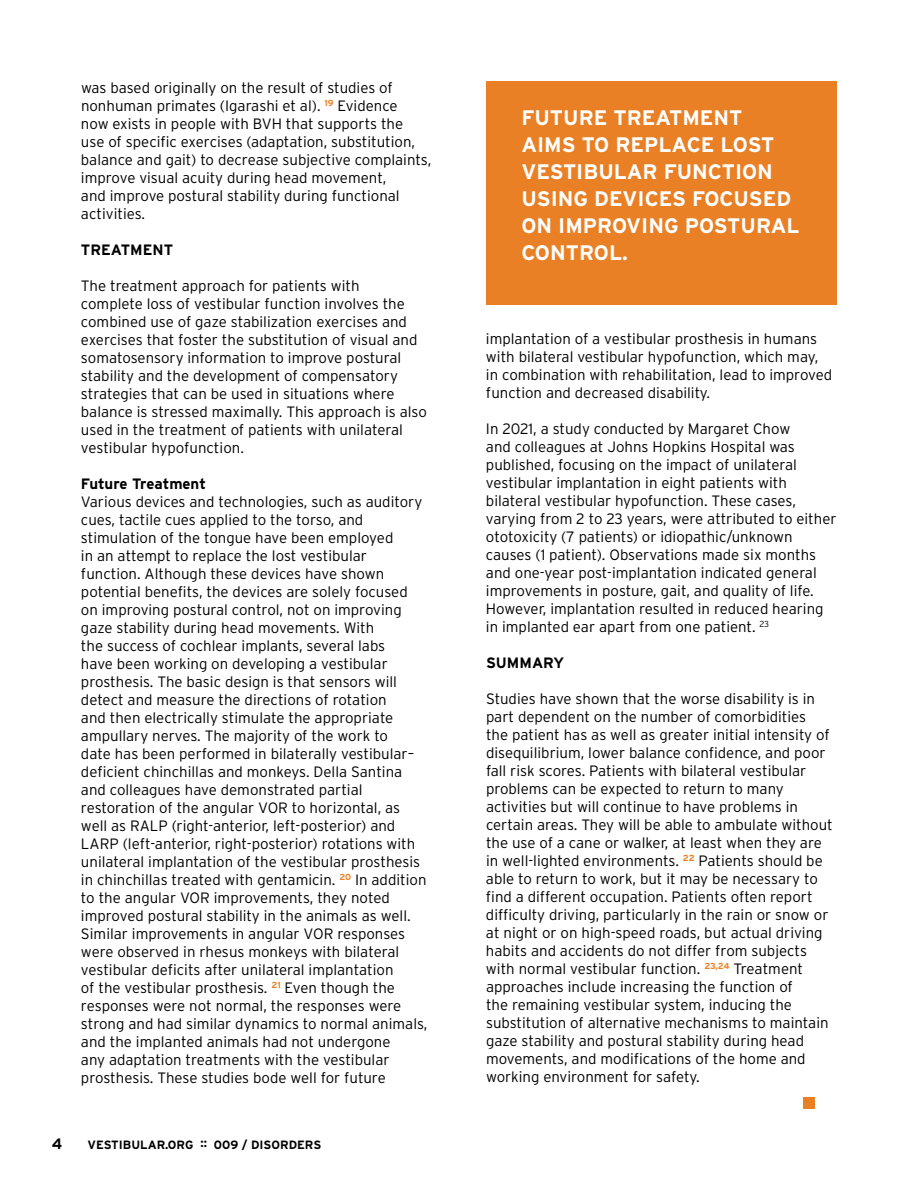
<style>
.page{position:relative;width:918px;height:1188px;background:#fff}
.page>*{position:absolute;margin:0;border:0;box-sizing:border-box;transform-origin:0 0}
.t1{font:700 21px/27px "Interstate";color:#fff}
.t2{font:300 15px/18px "Interstate";color:#000}
.t3{font:700 15px "Interstate";color:#000}
.t4{font:700 12px "Interstate";color:#000}
</style>
<div class="page">
<div style="left:486px;top:81px;width:351px;height:224px;background:#ea8025"></div>
<div style="left:803px;top:1097px;width:12px;height:12px;background:#ea8025"></div>
<p class="t2" style="left:81px;top:79px;width:352px">was based originally on the result of studies of nonhuman primates (Igarashi et al). <sup>19</sup> Evidence<br>now exists in people with BVH that supports the<br>use of specific exercises (adaptation, substitution, balance and gait) to decrease subjective complaints, improve visual acuity during head movement,<br>and improve postural stability during functional activities.</p>
<p class="t3" style="left:81px;top:241px;width:94px">TREATMENT</p>
<p class="t2" style="left:81px;top:277px;width:348px">The treatment approach for patients with<br>complete loss of vestibular function involves the combined use of gaze stabilization exercises and exercises that foster the substitution of visual and somatosensory information to improve postural stability and the development of compensatory strategies that can be used in situations where balance is stressed maximally. This approach is also used in the treatment of patients with unilateral vestibular hypofunction.</p>
<p class="t3" style="left:81px;top:475px;width:126px">Future Treatment</p>
<p class="t2" style="left:81px;top:493px;width:348px">Various devices and technologies, such as auditory cues, tactile cues applied to the torso, and stimulation of the tongue have been employed<br>in an attempt to replace the lost vestibular function. Although these devices have shown potential benefits, the devices are solely focused on improving postural control, not on improving gaze stability during head movements. With<br>the success of cochlear implants, several labs<br>have been working on developing a vestibular prosthesis. The basic design is that sensors will detect and measure the directions of rotation<br>and then electrically stimulate the appropriate ampullary nerves. The majority of the work to<br>date has been performed in bilaterally vestibular– deficient chinchillas and monkeys. Della Santina and colleagues have demonstrated partial restoration of the angular VOR to horizontal, as well as RALP (right-anterior, left-posterior) and LARP (left-anterior, right-posterior) rotations with unilateral implantation of the vestibular prosthesis in chinchillas treated with gentamicin. <sup>20</sup> In addition to the angular VOR improvements, they noted improved postural stability in the animals as well.<br>Similar improvements in angular VOR responses were observed in rhesus monkeys with bilateral vestibular deficits after unilateral implantation<br>of the vestibular prosthesis. <sup>21</sup> Even though the responses were not normal, the responses were strong and had similar dynamics to normal animals, and the implanted animals had not undergone<br>any adaptation treatments with the vestibular prosthesis. These studies bode well for future</p>
<p class="t3" style="left:52px;top:1135px;width:12px">4</p>
<p class="t4" style="left:87px;top:1138px;width:235px">VESTIBULAR.ORG :: 009 / DISORDERS</p>
<h1 class="t1" style="left:521px;top:104px;width:280px">FUTURE TREATMENT<br>AIMS TO REPLACE LOST<br>VESTIBULAR FUNCTION<br>USING DEVICES FOCUSED<br>ON IMPROVING POSTURAL<br>CONTROL.</h1>
<p class="t2" style="left:486px;top:329px;width:348px">implantation of a vestibular prosthesis in humans with bilateral vestibular hypofunction, which may, in combination with rehabilitation, lead to improved function and decreased disability.</p>
<p class="t2" style="left:486px;top:419px;width:352px">In 2021, a study conducted by Margaret Chow<br>and colleagues at Johns Hopkins Hospital was published, focusing on the impact of unilateral vestibular implantation in eight patients with bilateral vestibular hypofunction. These cases, varying from 2 to 23 years, were attributed to either ototoxicity (7 patients) or idiopathic/unknown causes (1 patient). Observations made six months and one-year post-implantation indicated general improvements in posture, gait, and quality of life.<br>However, implantation resulted in reduced hearing in implanted ear apart from one patient. <sup>23</sup></p>
<p class="t3" style="left:486px;top:654px;width:80px">SUMMARY</p>
<p class="t2" style="left:486px;top:689px;width:348px">Studies have shown that the worse disability is in part dependent on the number of comorbidities<br>the patient has as well as greater initial intensity of disequilibrium, lower balance confidence, and poor fall risk scores. Patients with bilateral vestibular problems can be expected to return to many activities but will continue to have problems in certain areas. They will be able to ambulate without the use of a cane or walker, at least when they are in well-lighted environments. <sup>22</sup> Patients should be able to return to work, but it may be necessary to find a different occupation. Patients often report difficulty driving, particularly in the rain or snow or at night or on high-speed roads, but actual driving habits and accidents do not differ from subjects with normal vestibular function. <sup>23,24</sup> Treatment approaches include increasing the function of<br>the remaining vestibular system, inducing the substitution of alternative mechanisms to maintain gaze stability and postural stability during head movements, and modifications of the home and working environment for safety.</p>
</div>
